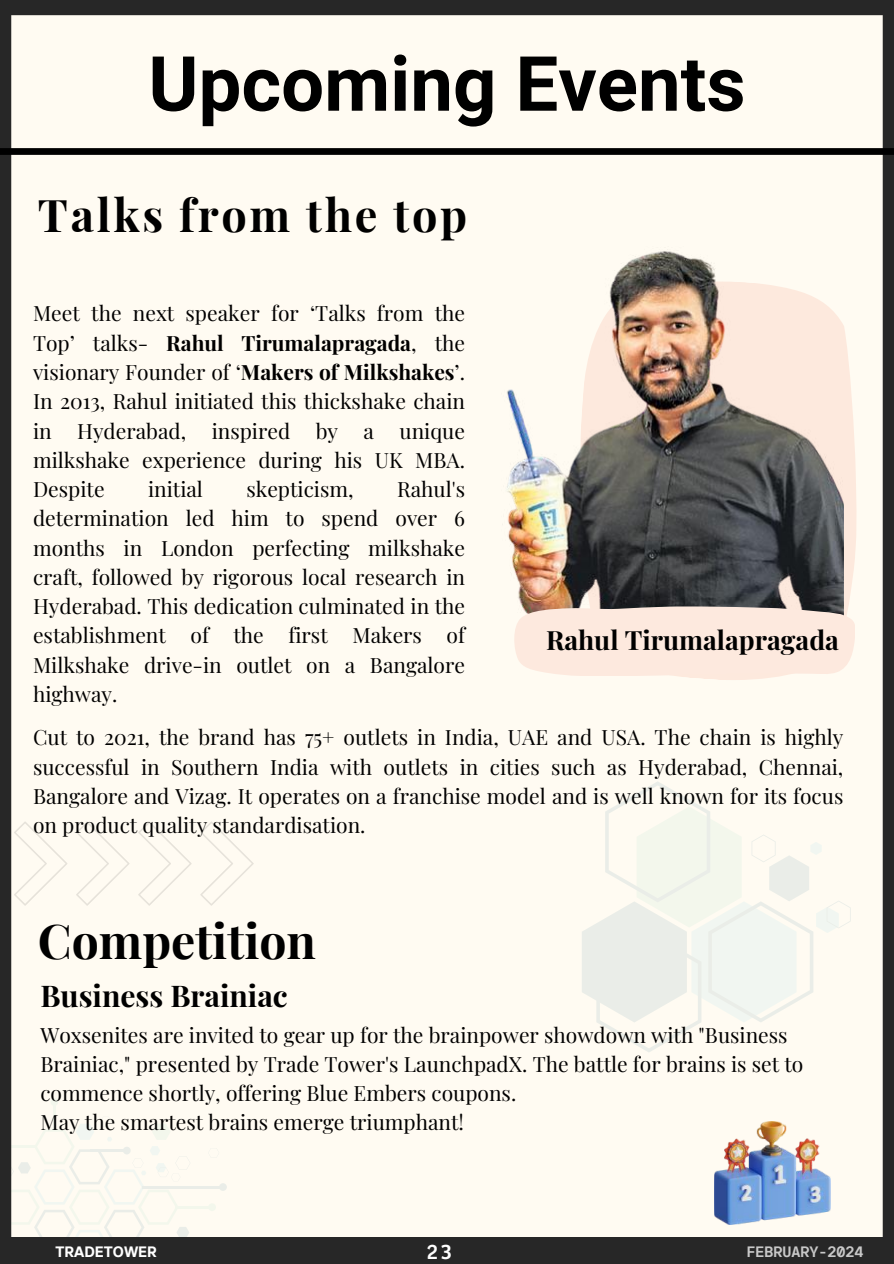
<style>
.page{position:relative;width:894px;height:1264px;background:#fff}
.page>*{position:absolute;margin:0;border:0;box-sizing:border-box;transform-origin:0 0}
.t1{font:700 76.05px "Roboto";color:#000}
.t2{font:700 48px "Playfair Display";color:#000}
.t3{font:700 45px "Playfair Display";letter-spacing:.06em;color:#000}
.t4{font:700 30px "Playfair Display";color:#000}
.t5{font:700 26.55px "Playfair Display";color:#000}
.t6{font:21px/29.2px "Playfair Display";color:#000;text-align:justify}
.t7{font:19.95px "Alatsi";color:#fff}
.t8{font:700 15px "TT Interphases Mono";color:#fff}
.t9{font:700 15px "TT Interphases";color:#fff}
.s1{font-weight:700}
</style>
<div class="page">
<div style="left:0;top:0;width:893px;height:1263px;background:#fffbf2"></div>
<hr style="left:176px;top:1205px;width:36px;height:3px;background:#8ad7bb">
<div style="left:208px;top:1203px;width:8px;height:8px;background:#f3f7ec;border-radius:50%"></div>
<hr style="left:53px;top:1101px;width:3px;height:29px;background:#8ad7bb">
<div style="left:50px;top:1098px;width:8px;height:7px;background:#f3f7ec;border-radius:50%"></div>
<svg style="left:11px;top:1116px;width:189px;height:120px"></svg>
<hr style="left:90px;top:1149px;width:37px;height:2px;background:#2f748e">
<div style="left:123px;top:1146px;width:8px;height:8px;background:#eaede8;border-radius:50%"></div>
<hr style="left:142px;top:1185px;width:81px;height:3px;background:#2f748e">
<div style="left:219px;top:1183px;width:8px;height:7px;background:#eaede8;border-radius:50%"></div>
<div style="left:0;top:0;width:11px;height:1263px;background:#272727"></div>
<div style="left:882px;top:0;width:11px;height:1263px;background:#272727"></div>
<div style="left:0;top:0;width:893px;height:15px;background:#272727"></div>
<div style="left:0;top:148px;width:893px;height:7px;background:#000"></div>
<div style="left:0;top:1236px;width:893px;height:27px;background:#272727"></div>
<svg style="left:200px;top:821px;width:54px;height:84px"></svg>
<svg style="left:138px;top:821px;width:53px;height:84px"></svg>
<svg style="left:76px;top:822px;width:53px;height:83px"></svg>
<svg style="left:14px;top:822px;width:53px;height:83px"></svg>
<svg style="left:582px;top:781px;width:268px;height:271px"></svg>
<img style="left:714px;top:1121px;width:116px;height:103px">
<svg style="left:570px;top:325px;width:287px;height:355px;fill:#fde9dd"></svg>
<img style="left:507px;top:251px;width:336px;height:355px">
<svg style="left:514px;top:606px;width:340px;height:69px;background:#f7e4d9"></svg>
<h1 class="t1" style="left:148px;top:40px;width:598px">Upcoming Events</h1>
<h3 class="t3" style="left:38px;top:184px;width:430px">Talks from the top</h3>
<p class="t6" style="left:33px;top:298px;width:433px">Meet the next speaker for ‘Talks from the Top’ talks- <span class="s1">Rahul Tirumalapragada</span>, the visionary Founder of ‘<span class="s1">Makers of Milkshakes</span>’.<br>In 2013, Rahul initiated this thickshake chain in Hyderabad, inspired by a unique milkshake experience during his UK MBA.<br>Despite</p>
<p class="t6" style="left:33px;top:473px;width:433px;text-indent:364px">Rahul's determination led him to spend over 6 months in London perfecting milkshake craft, followed by rigorous local research in Hyderabad. This dedication culminated in the establishment of the first Makers of Milkshake drive-in outlet on a Bangalore highway.</p>
<p class="t6" style="left:148px;top:473px;width:56px">initial</p>
<p class="t6" style="left:246px;top:473px;width:109px">skepticism,</p>
<p class="t5" style="left:546px;top:621px;width:294px">Rahul Tirumalapragada</p>
<p class="t6" style="left:33px;top:722px;width:811px">Cut to 2021, the brand has 75+ outlets in India, UAE and USA. The chain is highly successful in Southern India with outlets in cities such as Hyderabad, Chennai, Bangalore and Vizag. It operates on a franchise model and is well known for its focus on product quality standardisation.</p>
<h2 class="t2" style="left:38px;top:907px;width:279px">Competition</h2>
<h3 class="t4" style="left:40px;top:974px;width:249px">Business Brainiac</h3>
<p class="t6" style="left:40px;top:1019px;width:764px;text-align:left">Woxsenites are invited to gear up for the brainpower showdown with "Business Brainiac," presented by Trade Tower's LaunchpadX. The battle for brains is set to commence shortly, offering Blue Embers coupons.<br>May the smartest brains emerge triumphant!</p>
<p class="t9" style="left:55px;top:1242px;width:103px">TRADETOWER</p>
<p class="t7" style="left:427px;top:1238px;width:26px">23</p>
<p class="t8" style="left:746px;top:1242px;width:118px">FEBRUARY-2024</p>
</div>
